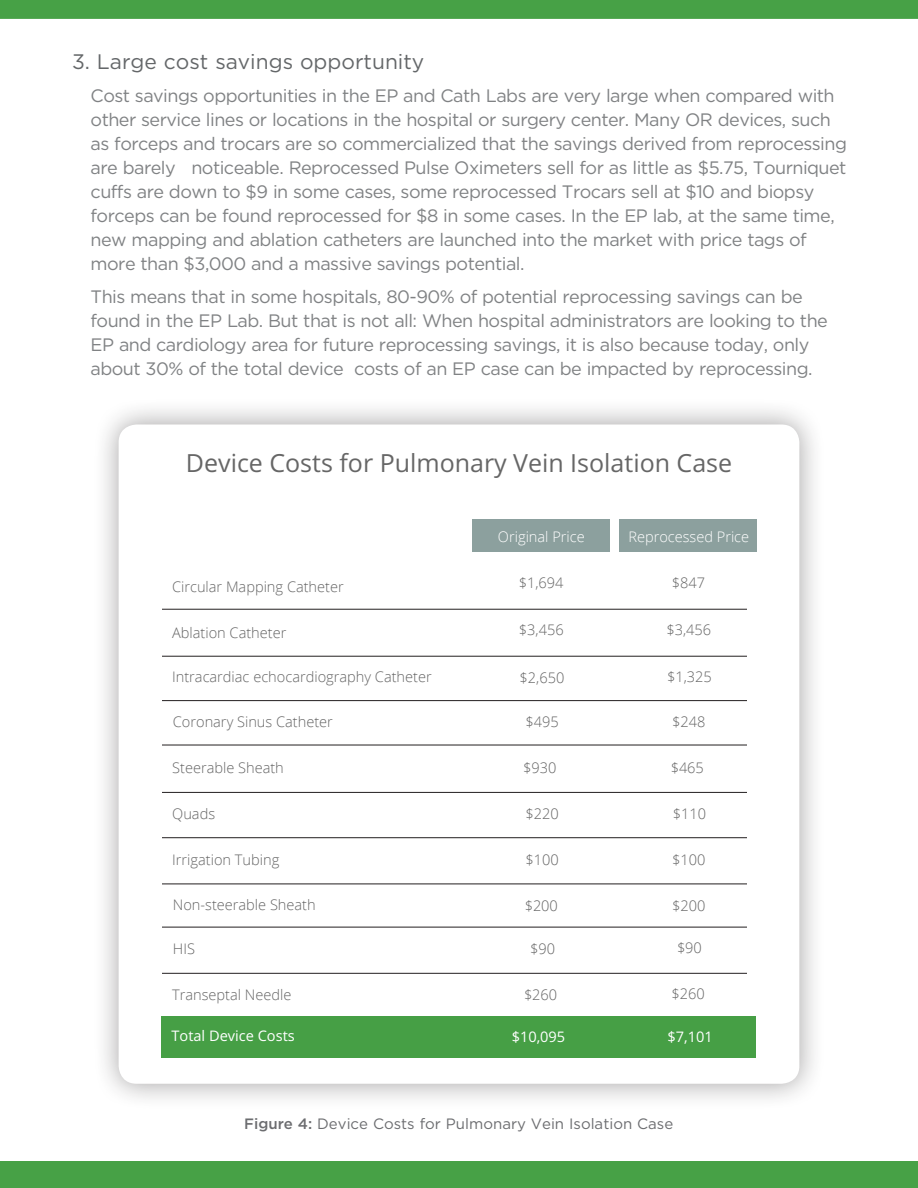
<style>
.page{position:relative;width:918px;height:1188px;background:#fff}
.page>*{position:absolute;margin:0;border:0;box-sizing:border-box;transform-origin:0 0}
.t1{font:24.9px "Open Sans";color:#666}
.Chart_Head{font:21px "Gotham";color:#646769}
.Chart_Head-2{font:18px/24px "Gotham";letter-spacing:-.03em;color:#808284}
.Chart_Head-3{font:15px "Gotham";color:#6c6d70}
.t2{font:300 14.55px "Open Sans";color:#666}
.t3{font:300 14.55px "Open Sans";color:#fff}
.t4{font:14.55px "Open Sans";color:#fff}
.s1{color:#fff}
.s2{font-weight:500}
</style>
<div class="page">
<div style="left:0;top:0;width:918px;height:19px;background:#47a146"></div>
<div style="left:0;top:1161px;width:918px;height:27px;background:#47a146"></div>
<div style="left:92px;top:398px;width:734px;height:712px;background:#231f20;opacity:.4"></div>
<div style="left:119px;top:424px;width:680px;height:660px;background:#fff;border-radius:18px"></div>
<svg style="left:162px;top:519px;width:585px;height:454px"></svg>
<div style="left:472px;top:519px;width:137px;height:33px;background:#8ca09e"></div>
<div style="left:161px;top:1016px;width:595px;height:42px;background:#469f45"></div>
<div style="left:619px;top:519px;width:138px;height:33px;background:#8ca09e"></div>
<hr style="left:162px;top:609px;width:585px;height:1px;background:#231f20">
<hr style="left:162px;top:656px;width:585px;height:1px;background:#231f20">
<hr style="left:162px;top:700px;width:585px;height:1px;background:#231f20">
<hr style="left:162px;top:745px;width:585px;height:1px;background:#231f20">
<hr style="left:162px;top:792px;width:585px;height:1px;background:#231f20">
<hr style="left:162px;top:837px;width:585px;height:1px;background:#231f20">
<hr style="left:162px;top:884px;width:585px;height:1px;background:#231f20">
<hr style="left:162px;top:927px;width:585px;height:1px;background:#231f20">
<hr style="left:162px;top:973px;width:585px;height:1px;background:#231f20">
<p class="Chart_Head" style="left:72px;top:50px;width:354px">3. Large cost savings opportunity</p>
<p class="Chart_Head-2" style="left:91px;top:83px;width:758px">Cost savings opportunities in the EP and Cath Labs are very large when compared with other service lines or locations in the hospital or surgery center. Many OR devices, such as forceps and trocars are so commercialized that the savings derived from reprocessing are barely noticeable. Reprocessed Pulse Oximeters sell for as little as $5.75, Tourniquet cuffs are down to $9 in some cases, some reprocessed Trocars sell at $10 and biopsy forceps can be found reprocessed for $8 in some cases. In the EP lab, at the same time, new mapping and ablation catheters are launched into the market with price tags of more than $3,000 and a massive savings potential.</p>
<p class="Chart_Head-2" style="left:91px;top:284px;width:739px">This means that in some hospitals, 80-90% of potential reprocessing savings can be found in the EP Lab. But that is not all: When hospital administrators are looking to the EP and cardiology area for future reprocessing savings, it is also because today, only about 30% of the total device costs of an EP case can be impacted by reprocessing.</p>
<p class="t1" style="left:186px;top:449px;width:548px">Device Costs for Pulmonary Vein Isolation Case</p>
<p class="t3" style="left:498px;top:527px;width:88px">Original Price</p>
<p class="t2" style="left:519px;top:573px;width:46px">$1,694</p>
<p class="t3" style="left:628px;top:527px;width:122px">Reprocessed Price</p>
<p class="t2" style="left:172px;top:577px;width:173px">Circ<span class="s1">O</span>ul<span class="s1">r</span>a<span class="s1">i</span>r<span class="s1">gi</span>M<span class="s1">na</span>a<span class="s1">l</span>p<span class="s1">P</span>p<span class="s1">ri</span>n<span class="s1">ce</span>g Catheter</p>
<p class="t2" style="left:672px;top:573px;width:35px">$847</p>
<p class="t2" style="left:172px;top:623px;width:116px">Ablation Catheter</p>
<p class="t2" style="left:172px;top:667px;width:261px">Intracardiac echocardiography Catheter</p>
<p class="t2" style="left:173px;top:711px;width:162px">Coronary Sinus Catheter</p>
<p class="t2" style="left:172px;top:757px;width:113px">Steerable Sheath</p>
<p class="t2" style="left:519px;top:620px;width:46px">$3,456</p>
<p class="t2" style="left:666px;top:619px;width:46px">$3,456</p>
<p class="t2" style="left:520px;top:668px;width:46px">$2,650</p>
<p class="t2" style="left:667px;top:667px;width:46px">$1,325</p>
<p class="t2" style="left:525px;top:711px;width:35px">$495</p>
<p class="t2" style="left:672px;top:711px;width:35px">$248</p>
<p class="t2" style="left:523px;top:758px;width:35px">$930</p>
<p class="t2" style="left:671px;top:758px;width:35px">$465</p>
<p class="t2" style="left:525px;top:804px;width:35px">$220</p>
<p class="t2" style="left:673px;top:803px;width:35px">$110</p>
<p class="t2" style="left:525px;top:850px;width:35px">$100</p>
<p class="t2" style="left:672px;top:849px;width:35px">$100</p>
<p class="t2" style="left:525px;top:895px;width:35px">$200</p>
<p class="t2" style="left:672px;top:895px;width:35px">$200</p>
<p class="t2" style="left:530px;top:938px;width:26px">$90</p>
<p class="t2" style="left:677px;top:938px;width:26px">$90</p>
<p class="t2" style="left:524px;top:984px;width:35px">$260</p>
<p class="t2" style="left:671px;top:984px;width:35px">$260</p>
<p class="t4" style="left:512px;top:1029px;width:55px">$10,095</p>
<p class="t4" style="left:668px;top:1029px;width:47px">$7,101</p>
<p class="t2" style="left:172px;top:850px;width:109px">Irrigation Tubing</p>
<p class="t2" style="left:173px;top:895px;width:144px">Non-steerable Sheath</p>
<p class="t2" style="left:173px;top:938px;width:24px">HIS</p>
<p class="t2" style="left:172px;top:984px;width:121px">Transeptal Needle</p>
<p class="t4" style="left:172px;top:1028px;width:125px">Total Device Costs</p>
<p class="Chart_Head-3" style="left:244px;top:1116px;width:431px"><span class="s2">Figure 4:</span> Device Costs for Pulmonary Vein Isolation Case</p>
</div>
